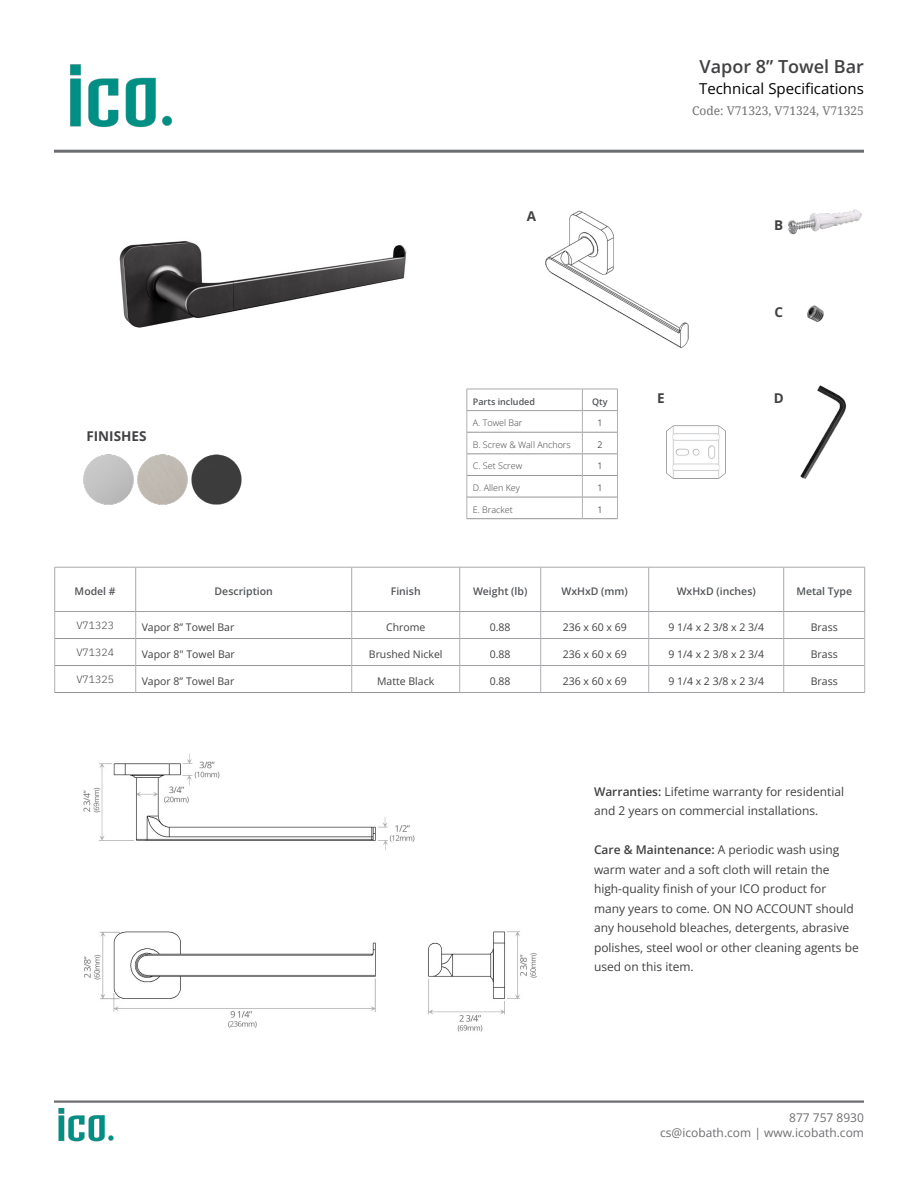
<style>
.page{position:relative;width:918px;height:1188px;background:#fff}
.page>*{position:absolute;margin:0;border:0;box-sizing:border-box;transform-origin:0 0}
.t1{font:600 18px "Open Sans";color:#414042}
.t2{font:15px "Open Sans";color:#000}
.t3{font:700 13.5px "Open Sans";color:#414042}
.t4{font:12px/19.5px "Open Sans";color:#414042}
.t5{font:12px/14.4px "Open Sans";color:#6d6e71;text-align:right}
.t6{font:12px "Droid Serif";color:#717275}
.t7{font:10.5px "Open Sans";color:#414042}
.t8{font:600 10.5px "Open Sans";color:#515457}
.t9{font:300 10.5px "IBM Plex Sans";color:#414042}
.t10{font:300 9px "Open Sans";color:#414042}
.t11{font:600 9px "Open Sans";color:#515457}
.t12{font:300 9px "Open Sans";color:#000}
.s1{font-weight:600}
</style>
<div class="page">
<hr style="left:55px;top:567px;width:81px;height:1px;background:#a7a9ac">
<hr style="left:54px;top:567px;width:1px;height:44px;background:#a7a9ac">
<hr style="left:136px;top:567px;width:216px;height:1px;background:#a7a9ac">
<hr style="left:135px;top:567px;width:1px;height:44px;background:#a7a9ac">
<hr style="left:352px;top:567px;width:108px;height:1px;background:#a7a9ac">
<hr style="left:351px;top:567px;width:1px;height:44px;background:#a7a9ac">
<hr style="left:460px;top:567px;width:81px;height:1px;background:#a7a9ac">
<hr style="left:459px;top:567px;width:1px;height:44px;background:#a7a9ac">
<hr style="left:541px;top:567px;width:108px;height:1px;background:#a7a9ac">
<hr style="left:540px;top:567px;width:1px;height:44px;background:#a7a9ac">
<hr style="left:649px;top:567px;width:135px;height:1px;background:#a7a9ac">
<hr style="left:648px;top:567px;width:1px;height:44px;background:#a7a9ac">
<hr style="left:784px;top:567px;width:81px;height:1px;background:#a7a9ac">
<hr style="left:783px;top:567px;width:1px;height:44px;background:#a7a9ac">
<hr style="left:864px;top:567px;width:1px;height:44px;background:#a7a9ac">
<hr style="left:55px;top:638px;width:81px;height:1px;background:#939598">
<hr style="left:136px;top:638px;width:216px;height:1px;background:#939598">
<hr style="left:55px;top:665px;width:81px;height:1px;background:#939598">
<hr style="left:136px;top:665px;width:216px;height:1px;background:#939598">
<hr style="left:55px;top:692px;width:81px;height:1px;background:#939598">
<hr style="left:136px;top:692px;width:216px;height:1px;background:#939598">
<hr style="left:352px;top:692px;width:108px;height:1px;background:#939598">
<hr style="left:55px;top:611px;width:81px;height:1px;background:#9d9fa2">
<hr style="left:136px;top:611px;width:216px;height:1px;background:#9d9fa2">
<hr style="left:352px;top:611px;width:108px;height:1px;background:#9d9fa2">
<hr style="left:460px;top:611px;width:81px;height:1px;background:#9d9fa2">
<hr style="left:541px;top:611px;width:108px;height:1px;background:#9d9fa2">
<hr style="left:649px;top:611px;width:135px;height:1px;background:#9d9fa2">
<hr style="left:784px;top:611px;width:81px;height:1px;background:#9d9fa2">
<hr style="left:352px;top:638px;width:108px;height:1px;background:#9d9fa2">
<hr style="left:460px;top:638px;width:81px;height:1px;background:#9d9fa2">
<hr style="left:541px;top:638px;width:108px;height:1px;background:#9d9fa2">
<hr style="left:649px;top:638px;width:135px;height:1px;background:#9d9fa2">
<hr style="left:784px;top:638px;width:81px;height:1px;background:#9d9fa2">
<hr style="left:352px;top:665px;width:108px;height:1px;background:#9d9fa2">
<hr style="left:460px;top:665px;width:81px;height:1px;background:#9d9fa2">
<hr style="left:541px;top:665px;width:108px;height:1px;background:#9d9fa2">
<hr style="left:649px;top:665px;width:135px;height:1px;background:#9d9fa2">
<hr style="left:784px;top:665px;width:81px;height:1px;background:#9d9fa2">
<hr style="left:460px;top:692px;width:81px;height:1px;background:#9d9fa2">
<hr style="left:541px;top:692px;width:108px;height:1px;background:#9d9fa2">
<hr style="left:649px;top:692px;width:135px;height:1px;background:#9d9fa2">
<hr style="left:784px;top:692px;width:81px;height:1px;background:#9d9fa2">
<svg style="left:54px;top:612px;width:1px;height:80px"></svg>
<svg style="left:135px;top:612px;width:1px;height:80px"></svg>
<svg style="left:351px;top:612px;width:1px;height:80px"></svg>
<svg style="left:459px;top:612px;width:1px;height:80px"></svg>
<svg style="left:540px;top:612px;width:1px;height:80px"></svg>
<svg style="left:648px;top:612px;width:1px;height:80px"></svg>
<svg style="left:783px;top:612px;width:1px;height:80px"></svg>
<svg style="left:864px;top:612px;width:1px;height:80px"></svg>
<img style="left:83px;top:753px;width:454px;height:279px">
<hr style="left:467px;top:389px;width:115px;height:1px;background:#a7a9ac">
<hr style="left:582px;top:389px;width:36px;height:1px;background:#a7a9ac">
<hr style="left:467px;top:432px;width:115px;height:1px;background:#939598">
<hr style="left:583px;top:432px;width:34px;height:1px;background:#939598">
<hr style="left:467px;top:454px;width:115px;height:1px;background:#939598">
<hr style="left:583px;top:454px;width:34px;height:1px;background:#939598">
<hr style="left:467px;top:475px;width:115px;height:1px;background:#939598">
<hr style="left:583px;top:475px;width:34px;height:1px;background:#939598">
<hr style="left:467px;top:497px;width:115px;height:1px;background:#939598">
<hr style="left:583px;top:497px;width:34px;height:1px;background:#939598">
<hr style="left:467px;top:518px;width:115px;height:1px;background:#939598">
<hr style="left:582px;top:518px;width:36px;height:1px;background:#939598">
<hr style="left:467px;top:410px;width:115px;height:1px;background:#9d9fa2">
<hr style="left:582px;top:410px;width:36px;height:1px;background:#9d9fa2">
<svg style="left:467px;top:389px;width:1px;height:130px"></svg>
<svg style="left:582px;top:389px;width:1px;height:130px"></svg>
<svg style="left:617px;top:389px;width:1px;height:130px"></svg>
<img style="left:545px;top:210px;width:144px;height:139px">
<img style="left:83px;top:454px;width:159px;height:51px">
<hr style="left:54px;top:150px;width:810px;height:3px;background:#6d6e71">
<hr style="left:54px;top:1100px;width:810px;height:3px;background:#6d6e71">
<img style="left:58px;top:1107px;width:56px;height:35px">
<img style="left:800px;top:385px;width:46px;height:94px">
<img style="left:788px;top:209px;width:73px;height:26px">
<img style="left:807px;top:305px;width:17px;height:17px">
<img style="left:666px;top:425px;width:60px;height:54px">
<img style="left:70px;top:64px;width:102px;height:64px">
<img style="left:119px;top:241px;width:288px;height:87px">
<p class="t3" style="left:86px;top:427px;width:62px">FINISHES</p>
<p class="t3" style="left:527px;top:206px;width:11px">A</p>
<p class="t11" style="left:473px;top:395px;width:64px">Parts included</p>
<p class="t11" style="left:592px;top:395px;width:17px">Qty</p>
<p class="t10" style="left:473px;top:417px;width:51px">A. Towel Bar</p>
<p class="t12" style="left:597px;top:417px;width:7px">1</p>
<p class="t10" style="left:473px;top:438px;width:99px">B. Screw &amp; Wall Anchors</p>
<p class="t12" style="left:597px;top:438px;width:7px">2</p>
<p class="t10" style="left:473px;top:460px;width:51px">C. Set Screw</p>
<p class="t12" style="left:597px;top:460px;width:7px">1</p>
<p class="t10" style="left:473px;top:482px;width:49px">D. Allen Key</p>
<p class="t12" style="left:597px;top:482px;width:7px">1</p>
<p class="t10" style="left:473px;top:503px;width:41px">E. Bracket</p>
<p class="t12" style="left:597px;top:503px;width:7px">1</p>
<h1 class="t1" style="left:700px;top:54px;width:166px">Vapor 8” Towel Bar</h1>
<p class="t2" style="left:699px;top:79px;width:166px">Technical Specifications</p>
<p class="t6" style="left:692px;top:103px;width:173px">Code: V71323, V71324, V71325</p>
<p class="t3" style="left:774px;top:216px;width:11px">B</p>
<p class="t3" style="left:774px;top:302px;width:10px">C</p>
<p class="t3" style="left:657px;top:389px;width:9px">E</p>
<p class="t3" style="left:774px;top:389px;width:11px">D</p>
<p class="t8" style="left:75px;top:584px;width:43px">Model #</p>
<p class="t8" style="left:215px;top:584px;width:60px">Description</p>
<p class="t8" style="left:391px;top:584px;width:31px">Finish</p>
<p class="t8" style="left:473px;top:584px;width:56px">Weight (lb)</p>
<p class="t8" style="left:561px;top:584px;width:68px">WxHxD (mm)</p>
<p class="t8" style="left:677px;top:584px;width:81px">WxHxD (inches)</p>
<p class="t8" style="left:796px;top:584px;width:57px">Metal Type</p>
<p class="t9" style="left:76px;top:617px;width:39px">V71323</p>
<p class="t7" style="left:142px;top:620px;width:94px">Vapor 8” Towel Bar</p>
<p class="t7" style="left:386px;top:620px;width:41px">Chrome</p>
<p class="t7" style="left:490px;top:620px;width:22px">0.88</p>
<p class="t7" style="left:563px;top:620px;width:65px">236 x 60 x 69</p>
<p class="t7" style="left:668px;top:620px;width:97px">9 1/4 x 2 3/8 x 2 3/4</p>
<p class="t7" style="left:811px;top:620px;width:28px">Brass</p>
<p class="t9" style="left:76px;top:644px;width:39px">V71324</p>
<p class="t7" style="left:142px;top:647px;width:95px">Vapor 8" Towel Bar</p>
<p class="t7" style="left:369px;top:647px;width:75px">Brushed Nickel</p>
<p class="t7" style="left:490px;top:647px;width:22px">0.88</p>
<p class="t7" style="left:563px;top:647px;width:65px">236 x 60 x 69</p>
<p class="t7" style="left:668px;top:647px;width:97px">9 1/4 x 2 3/8 x 2 3/4</p>
<p class="t7" style="left:811px;top:647px;width:28px">Brass</p>
<p class="t9" style="left:76px;top:671px;width:39px">V71325</p>
<p class="t7" style="left:142px;top:674px;width:94px">Vapor 8” Towel Bar</p>
<p class="t7" style="left:377px;top:674px;width:59px">Matte Black</p>
<p class="t7" style="left:490px;top:674px;width:22px">0.88</p>
<p class="t7" style="left:563px;top:674px;width:65px">236 x 60 x 69</p>
<p class="t7" style="left:668px;top:674px;width:97px">9 1/4 x 2 3/8 x 2 3/4</p>
<p class="t7" style="left:811px;top:674px;width:28px">Brass</p>
<p class="t4" style="left:594px;top:781px;width:252px"><span class="s1">Warranties:</span> Lifetime warranty for residential and 2 years on commercial installations.</p>
<p class="t4" style="left:594px;top:840px;width:266px"><span class="s1">Care &amp; Maintenance:</span> A periodic wash using warm water and a soft cloth will retain the high-quality finish of your ICO product for many years to come. ON NO ACCOUNT should any household bleaches, detergents, abrasive polishes, steel wool or other cleaning agents be used on this item.</p>
<p class="t5" style="left:660px;top:1111px;width:205px">877 757 8930<br>cs@icobath.com | www.icobath.com</p>
</div>
